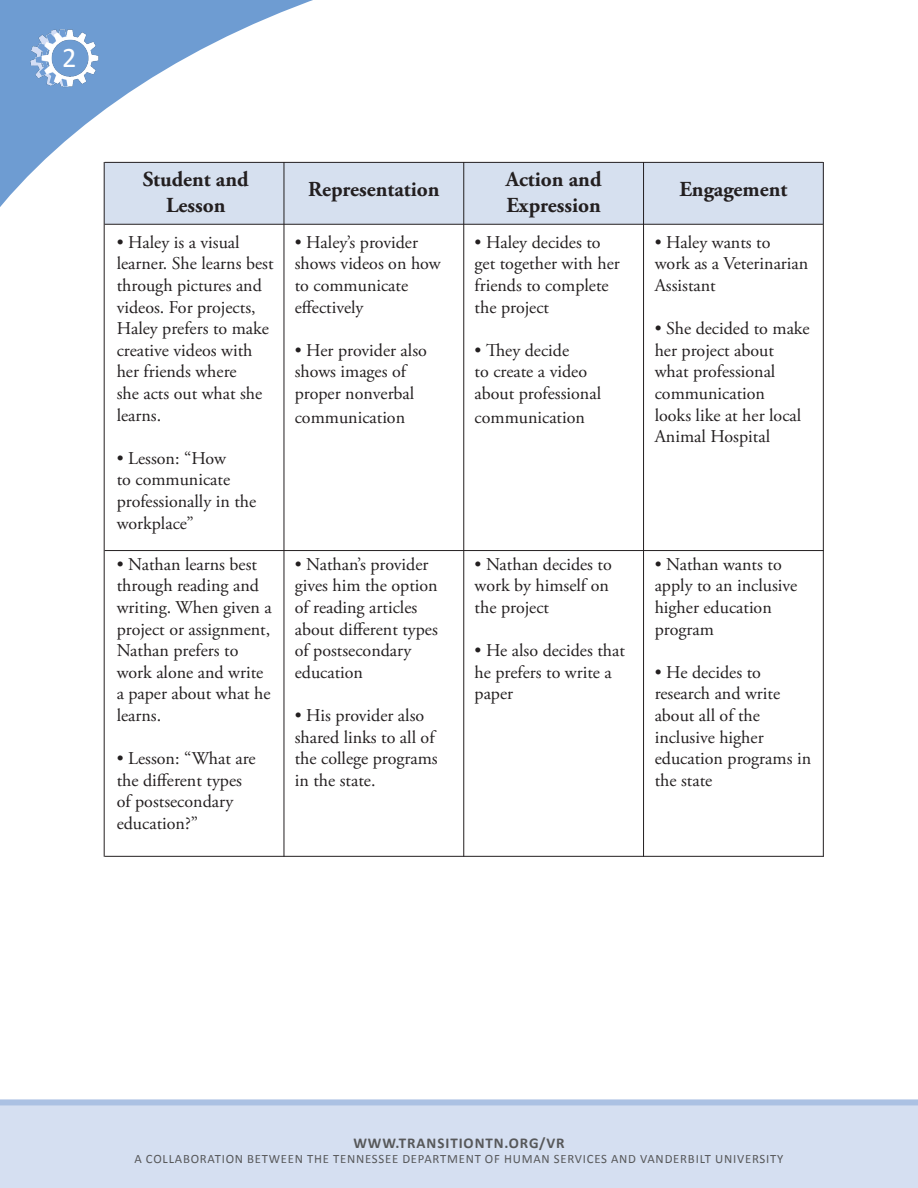
<style>
.page{position:relative;width:918px;height:1188px;background:#fff}
.page>*{position:absolute;margin:0;border:0;box-sizing:border-box;transform-origin:0 0}
.t1{font:28.5px "Calibri";color:#fff}
.t2{font:700 21.3px/25.7px "Adobe Garamond Pro";color:#231f20;text-align:center}
.t3{font:18px/21.6px "Adobe Garamond Pro";color:#231f20}
.t4{font:700 15px "Calibri";letter-spacing:.06em;color:#57585a}
.t5{font:12.75px "Calibri";letter-spacing:.06em;color:#57585a}
</style>
<div class="page">
<div style="left:0;top:1099px;width:918px;height:89px;background:#d5dff1"></div>
<svg style="left:0;top:0;width:353px;height:224px"></svg>
<img style="left:17px;top:25px;width:87px;height:65px">
<div style="left:104px;top:162px;width:180px;height:62px;background:#d6e0ef"></div>
<div style="left:284px;top:162px;width:180px;height:62px;background:#d6e0ef"></div>
<div style="left:464px;top:162px;width:180px;height:62px;background:#d6e0ef"></div>
<div style="left:644px;top:162px;width:180px;height:62px;background:#d6e0ef"></div>
<hr style="left:105px;top:162px;width:718px;height:1px;background:#231f20">
<hr style="left:105px;top:224px;width:718px;height:1px;background:#231f20">
<hr style="left:105px;top:550px;width:719px;height:1px;background:#231f20">
<hr style="left:105px;top:856px;width:719px;height:1px;background:#231f20">
<hr style="left:104px;top:162px;width:1px;height:695px;background:#231f20">
<hr style="left:284px;top:162px;width:1px;height:695px;background:#231f20">
<hr style="left:463px;top:162px;width:1px;height:695px;background:#231f20">
<hr style="left:643px;top:162px;width:1px;height:695px;background:#231f20">
<hr style="left:823px;top:162px;width:1px;height:695px;background:#231f20">
<h1 class="t1" style="left:62px;top:38px;width:16px">2</h1>
<h3 class="t2" style="left:143px;top:167px;width:107px">Student and<br>Lesson</h3>
<h3 class="t2" style="left:308px;top:177px;width:133px">Representation</h3>
<h3 class="t2" style="left:506px;top:167px;width:97px;text-align:left">Action and<br>Expression</h3>
<h3 class="t2" style="left:679px;top:177px;width:109px">Engagement</h3>
<h3 class="t3" style="left:117px;top:232px;width:158px">• Haley is a visual learner. She learns best through pictures and videos. For projects,<br>Haley prefers to make creative videos with her friends where<br>she acts out what she learns.</h3>
<h3 class="t3" style="left:117px;top:448px;width:141px">• Lesson: “How<br>to communicate professionally in the workplace”</h3>
<h3 class="t3" style="left:117px;top:554px;width:157px">• Nathan learns best through reading and writing. When given a project or assignment,<br>Nathan prefers to work alone and write a paper about what he learns.</h3>
<h3 class="t3" style="left:117px;top:748px;width:141px">• Lesson: “What are the different types of postsecondary education?”</h3>
<h3 class="t3" style="left:295px;top:232px;width:147px">• Haley’s provider shows videos on how to communicate effectively</h3>
<h3 class="t3" style="left:295px;top:340px;width:134px">• Her provider also shows images of proper nonverbal</h3>
<h3 class="t3" style="left:295px;top:407px;width:112px">communication</h3>
<h3 class="t3" style="left:475px;top:232px;width:147px">• Haley decides to get together with her friends to complete the project</h3>
<h3 class="t3" style="left:475px;top:340px;width:128px">• They decide<br>to create a video about professional</h3>
<h3 class="t3" style="left:475px;top:407px;width:112px">communication</h3>
<h3 class="t3" style="left:655px;top:232px;width:155px">• Haley wants to work as a Veterinarian<br>Assistant</h3>
<h3 class="t3" style="left:655px;top:318px;width:157px">• She decided to make her project about what professional communication<br>looks like at her local<br>Animal Hospital</h3>
<h3 class="t3" style="left:295px;top:554px;width:145px">• Nathan’s provider gives him the option of reading articles about different types of postsecondary education</h3>
<h3 class="t3" style="left:295px;top:705px;width:145px">• His provider also shared links to all of the college programs in the state.</h3>
<h3 class="t3" style="left:475px;top:554px;width:139px">• Nathan decides to work by himself on the project</h3>
<h3 class="t3" style="left:475px;top:640px;width:152px">• He also decides that he prefers to write a paper</h3>
<h3 class="t3" style="left:655px;top:554px;width:144px">• Nathan wants to apply to an inclusive higher education program</h3>
<h3 class="t3" style="left:655px;top:662px;width:158px">• He decides to research and write about all of the inclusive higher education programs in the state</h3>
<p class="t4" style="left:353px;top:1133px;width:213px">WWW.TRANSITIONTN.ORG/VR</p>
<p class="t5" style="left:135px;top:1150px;width:650px">A COLLABORATION BETWEEN THE TENNESSEE DEPARTMENT OF HUMAN SERVICES AND VANDERBILT UNIVERSITY</p>
</div>
